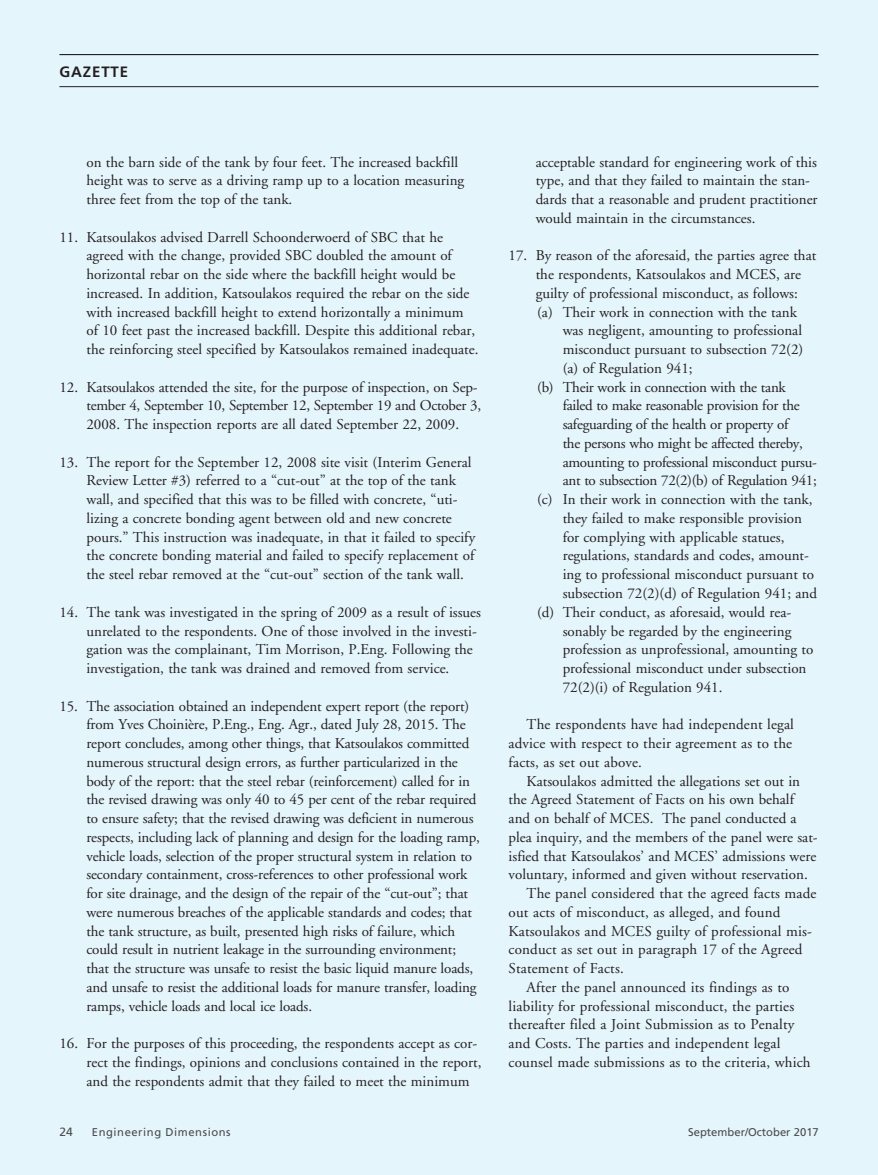
<style>
.page{position:relative;width:878px;height:1175px;background:#fff}
.page>*{position:absolute;margin:0;border:0;box-sizing:border-box;transform-origin:0 0}
.t1{font:15px/18.8px "Adobe Garamond";color:#231f20}
.t2{font:15px "Adobe Garamond";letter-spacing:-.02em;color:#231f20}
.t3{font:700 15px "Frutiger";letter-spacing:.06em;color:#231f20}
.t4{font:12px "Frutiger";color:#4b4c4d}
.t5{font:11.25px "Frutiger";letter-spacing:.05em;color:#4b4c4d}
.t6{font:11.25px "Frutiger";color:#4b4c4d}
</style>
<div class="page">
<div style="left:0;top:0;width:878px;height:1174px;background:#e5f5fc"></div>
<hr style="left:59px;top:54px;width:759px;height:1px;background:#231f20">
<hr style="left:59px;top:86px;width:759px;height:1px;background:#231f20">
<p class="t3" style="left:59px;top:63px;width:70px">GAZETTE</p>
<p class="t1" style="left:86px;top:153px;width:379px">on the barn side of the tank by four feet. The increased backfill height was to serve as a driving ramp up to a location measuring three feet from the top of the tank.</p>
<p class="t1" style="left:86px;top:228px;width:393px;text-indent:-27px">11. Katsoulakos advised Darrell Schoonderwoerd of SBC that he agreed with the change, provided SBC doubled the amount of horizontal rebar on the side where the backfill height would be increased. In addition, Katsoulakos required the rebar on the side with increased backfill height to extend horizontally a minimum of 10 feet past the increased backfill. Despite this additional rebar, the reinforcing steel specified by Katsoulakos remained inadequate.</p>
<p class="t1" style="left:86px;top:378px;width:396px;text-indent:-27px">12. Katsoulakos attended the site, for the purpose of inspection, on Sep&shy;tember 4, September 10, September 12, September 19 and October 3,<br>2008. The inspection reports are all dated September 22, 2009.</p>
<p class="t1" style="left:86px;top:453px;width:390px;text-indent:-27px">13. The report for the September 12, 2008 site visit (Interim General Review Letter #3) referred to a “cut-out” at the top of the tank wall, and specified that this was to be filled with concrete, “uti&shy;lizing a concrete bonding agent between old and new concrete pours.” This instruction was inadequate, in that it failed to specify the concrete bonding material and failed to specify replacement of the steel rebar removed at the “cut-out” section of the tank wall.</p>
<p class="t1" style="left:86px;top:603px;width:396px;text-indent:-27px">14. The tank was investigated in the spring of 2009 as a result of issues unrelated to the respondents. One of those involved in the investi&shy;gation was the complainant, Tim Morrison, P.Eng. Following the investigation, the tank was drained and removed from service.</p>
<p class="t1" style="left:86px;top:697px;width:395px;text-indent:-27px">15. The association obtained an independent expert report (the report) from Yves Choinière, P.Eng., Eng. Agr., dated July 28, 2015. The report concludes, among other things, that Katsoulakos committed numerous structural design errors, as further particularized in the body of the report: that the steel rebar (reinforcement) called for in the revised drawing was only 40 to 45 per cent of the rebar required to ensure safety; that the revised drawing was deficient in numerous respects, including lack of planning and design for the loading ramp, vehicle loads, selection of the proper structural system in relation to secondary containment, cross-references to other professional work for site drainage, and the design of the repair of the “cut-out”; that were numerous breaches of the applicable standards and codes; that the tank structure, as built, presented high risks of failure, which could result in nutrient leakage in the surrounding environment; that the structure was unsafe to resist the basic liquid manure loads, and unsafe to resist the additional loads for manure transfer, loading ramps, vehicle loads and local ice loads.</p>
<p class="t1" style="left:86px;top:1034px;width:396px;text-indent:-27px">16. For the purposes of this proceeding, the respondents accept as cor&shy;rect the findings, opinions and conclusions contained in the report, and the respondents admit that they failed to meet the minimum</p>
<p class="t1" style="left:535px;top:153px;width:283px">acceptable standard for engineering work of this type, and that they failed to maintain the stan&shy;dards that a reasonable and prudent practitioner would maintain in the circumstances.</p>
<p class="t1" style="left:508px;top:247px;width:309px">17. By reason of the aforesaid, the parties agree that</p>
<p class="t1" style="left:535px;top:265px;width:267px">the respondents, Katsoulakos and MCES, are</p>
<p class="t1" style="left:535px;top:284px;width:264px">guilty of professional misconduct, as follows:</p>
<p class="t1" style="left:537px;top:303px;width:261px">(a) Their work in connection with the tank</p>
<p class="t1" style="left:562px;top:322px;width:241px">was negligent, amounting to professional</p>
<p class="t1" style="left:562px;top:340px;width:242px">misconduct pursuant to subsection 72(2)</p>
<p class="t1" style="left:562px;top:359px;width:131px">(a) of Regulation 941;</p>
<p class="t2" style="left:537px;top:379px;width:250px">(b) Their work in connection with the tank</p>
<p class="t2" style="left:562px;top:397px;width:238px">failed to make reasonable provision for the</p>
<p class="t2" style="left:562px;top:416px;width:227px">safeguarding of the health or property of</p>
<p class="t2" style="left:562px;top:435px;width:242px">the persons who might be affected thereby,</p>
<p class="t2" style="left:562px;top:454px;width:256px">amounting to professional misconduct pursu-</p>
<p class="t2" style="left:562px;top:472px;width:256px">ant to subsection 72(2)(b) of Regulation 941;</p>
<p class="t1" style="left:537px;top:490px;width:277px">(c) In their work in connection with the tank,</p>
<p class="t1" style="left:562px;top:509px;width:241px">they failed to make responsible provision</p>
<p class="t1" style="left:562px;top:528px;width:223px">for complying with applicable statues,</p>
<p class="t1" style="left:562px;top:547px;width:248px">regulations, standards and codes, amount-</p>
<p class="t1" style="left:562px;top:565px;width:253px">ing to professional misconduct pursuant to</p>
<p class="t1" style="left:562px;top:584px;width:256px">subsection 72(2)(d) of Regulation 941; and</p>
<p class="t1" style="left:537px;top:603px;width:255px">(d) Their conduct, as aforesaid, would rea-</p>
<p class="t1" style="left:562px;top:622px;width:230px">sonably be regarded by the engineering</p>
<p class="t1" style="left:562px;top:640px;width:252px">profession as unprofessional, amounting to</p>
<p class="t1" style="left:562px;top:659px;width:245px">professional misconduct under subsection</p>
<p class="t1" style="left:562px;top:678px;width:161px">72(2)(i) of Regulation 941.</p>
<p class="t1" style="left:526px;top:715px;width:269px">The respondents have had independent legal</p>
<p class="t1" style="left:508px;top:734px;width:285px">advice with respect to their agreement as to the</p>
<p class="t1" style="left:508px;top:753px;width:135px">facts, as set out above.</p>
<p class="t1" style="left:526px;top:772px;width:275px">Katsoulakos admitted the allegations set out in</p>
<p class="t1" style="left:508px;top:790px;width:287px">the Agreed Statement of Facts on his own behalf</p>
<p class="t1" style="left:508px;top:809px;width:289px">and on behalf of MCES. The panel conducted a</p>
<p class="t1" style="left:508px;top:828px;width:310px">plea inquiry, and the members of the panel were sat-</p>
<p class="t1" style="left:508px;top:847px;width:309px">isfied that Katsoulakos’ and MCES’ admissions were</p>
<p class="t1" style="left:508px;top:865px;width:300px">voluntary, informed and given without reservation.</p>
<p class="t1" style="left:526px;top:884px;width:291px">The panel considered that the agreed facts made</p>
<p class="t1" style="left:508px;top:903px;width:273px">out acts of misconduct, as alleged, and found</p>
<p class="t1" style="left:508px;top:922px;width:305px">Katsoulakos and MCES guilty of professional mis-</p>
<p class="t1" style="left:508px;top:940px;width:295px">conduct as set out in paragraph 17 of the Agreed</p>
<p class="t1" style="left:508px;top:959px;width:117px">Statement of Facts.</p>
<p class="t1" style="left:526px;top:978px;width:264px">After the panel announced its findings as to</p>
<p class="t1" style="left:508px;top:997px;width:287px">liability for professional misconduct, the parties</p>
<p class="t1" style="left:508px;top:1015px;width:287px">thereafter filed a Joint Submission as to Penalty</p>
<p class="t1" style="left:508px;top:1034px;width:273px">and Costs. The parties and independent legal</p>
<p class="t1" style="left:508px;top:1053px;width:303px">counsel made submissions as to the criteria, which</p>
<p class="t4" style="left:59px;top:1124px;width:15px">24</p>
<p class="t5" style="left:92px;top:1125px;width:140px">Engineering Dimensions</p>
<p class="t6" style="left:688px;top:1125px;width:132px">September/October 2017</p>
</div>
